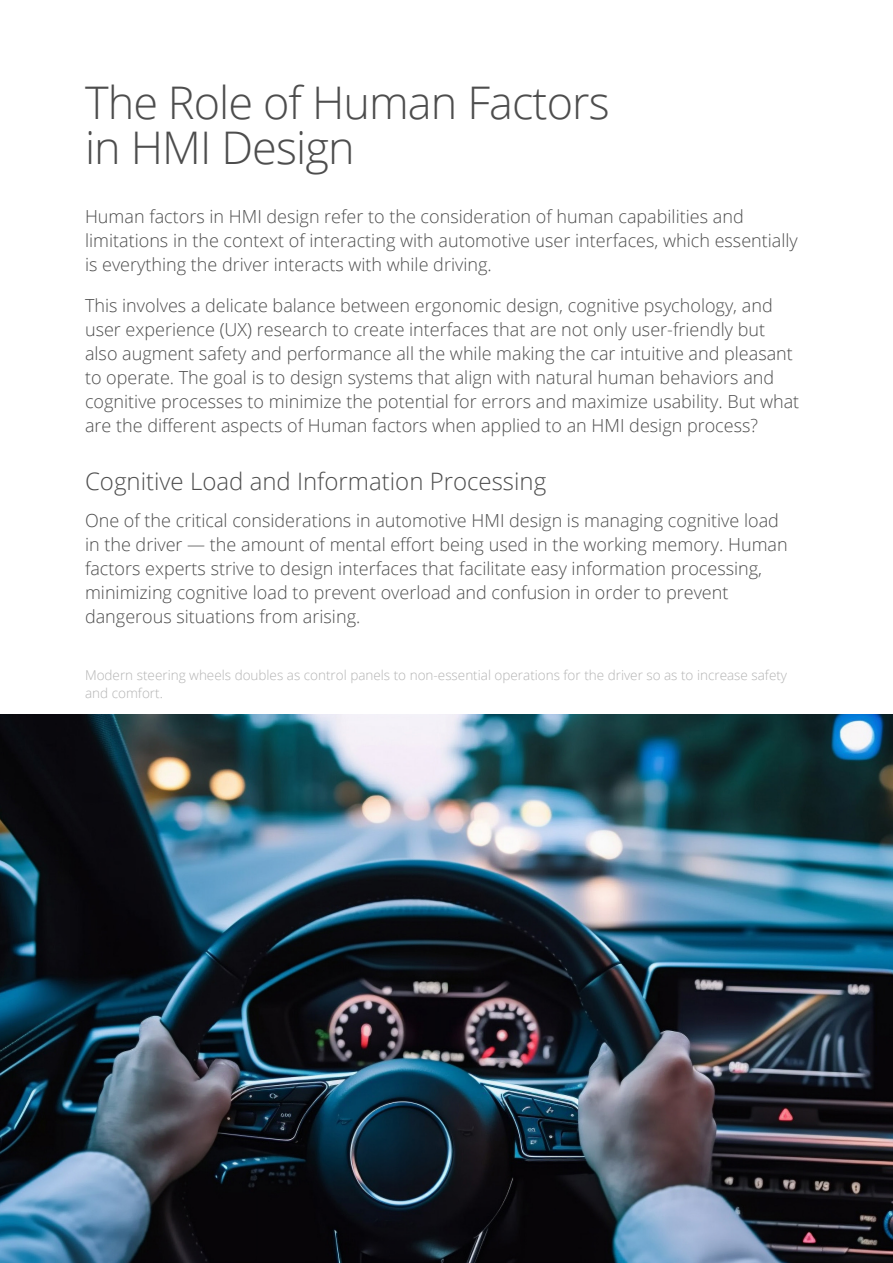
<style>
.page{position:relative;width:893px;height:1263px;background:#fff}
.page>*{position:absolute;margin:0;border:0;box-sizing:border-box;transform-origin:0 0}
.Headline_1{font:300 45px/45px "Open Sans";letter-spacing:-.02em;color:#4d4d4d}
.Headline_3{font:300 24px "Open Sans";color:#4d4d4d}
.Body{font:300 18px/24px "Open Sans";color:#4d4d4d}
.Figure_Description_and_notes{font:300 13.5px/18px "Open Sans";color:#b3b3b3}
</style>
<div class="page">
<img style="left:0;top:714px;width:893px;height:549px">
<p class="Headline_1" style="left:85px;top:79px;width:526px">The Role of Human Factors in HMI Design</p>
<p class="Body" style="left:85px;top:203px;width:714px">Human factors in HMI design refer to the consideration of human capabilities and limitations in the context of interacting with automotive user interfaces, which essentially is everything the driver interacts with while driving.</p>
<p class="Body" style="left:85px;top:292px;width:716px">This involves a delicate balance between ergonomic design, cognitive psychology, and user experience (UX) research to create interfaces that are not only user-friendly but also augment safety and performance all the while making the car intuitive and pleasant to operate. The goal is to design systems that align with natural human behaviors and cognitive processes to minimize the potential for errors and maximize usability. But what are the different aspects of Human factors when applied to an HMI design process?</p>
<p class="Headline_3" style="left:85px;top:465px;width:463px">Cognitive Load and Information Processing</p>
<p class="Body" style="left:85px;top:508px;width:704px">One of the critical considerations in automotive HMI design is managing cognitive load in the driver — the amount of mental effort being used in the working memory. Human factors experts strive to design interfaces that facilitate easy information processing, minimizing cognitive load to prevent overload and confusion in order to prevent dangerous situations from arising.</p>
<p class="Figure_Description_and_notes" style="left:85px;top:666px;width:704px">Modern steering wheels doubles as control panels to non-essential operations for the driver so as to increase safety and comfort.</p>
</div>
